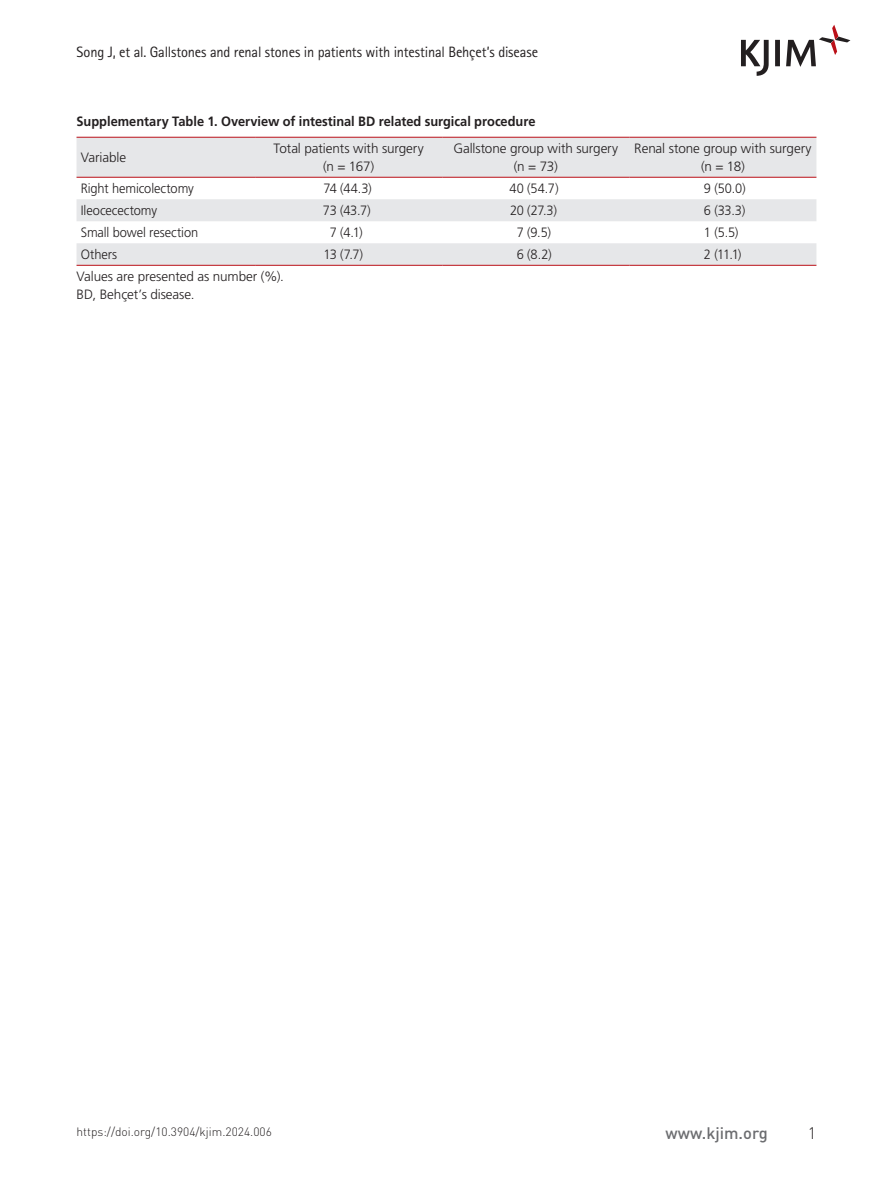
<style>
.page{position:relative;width:893px;height:1191px;background:#fff}
.page>*{position:absolute;margin:0;border:0;box-sizing:border-box;transform-origin:0 0}
.t1{font:500 16.5px "DIN Pro";color:#6c6d70}
.t2{font:300 16.5px "DIN Pro";color:#231f20}
.t3{font:15px "Rotis Sans Serif Std";letter-spacing:-.01em;color:#231f20;scale:.96 1}
.t4{font:300 13.5px/18px "Frutiger LT Std";letter-spacing:-.005em;color:#231f20;text-align:center}
.t5{font:300 13.5px "Frutiger LT Std";letter-spacing:-.005em;color:#231f20;scale:.95 1}
.t6{font:700 13.5px "Frutiger LT Std";color:#231f20;scale:.95 1}
.t7{font:300 12px "DIN Pro";color:#231f20}
</style>
<div class="page">
<svg style="left:741px;top:25px;width:109px;height:51px"></svg>
<svg style="left:77px;top:138px;width:739px;height:127px;fill:#e6e7e9"></svg>
<hr style="left:77px;top:137px;width:178px;height:1px;background:#bb1018">
<hr style="left:255px;top:137px;width:187px;height:1px;background:#bb1018">
<hr style="left:442px;top:137px;width:187px;height:1px;background:#bb1018">
<hr style="left:629px;top:137px;width:187px;height:1px;background:#bb1018">
<hr style="left:77px;top:177px;width:178px;height:1px;background:#bb1018">
<hr style="left:255px;top:177px;width:187px;height:1px;background:#bb1018">
<hr style="left:442px;top:177px;width:187px;height:1px;background:#bb1018">
<hr style="left:629px;top:177px;width:187px;height:1px;background:#bb1018">
<hr style="left:77px;top:265px;width:178px;height:1px;background:#bb1018">
<hr style="left:255px;top:265px;width:187px;height:1px;background:#bb1018">
<hr style="left:442px;top:265px;width:187px;height:1px;background:#bb1018">
<hr style="left:629px;top:265px;width:187px;height:1px;background:#bb1018">
<p class="t3" style="left:77px;top:43px;width:482px">Song J, et al. Gallstones and renal stones in patients with intestinal Behçet’s disease</p>
<p class="t6" style="left:77px;top:113px;width:485px">Supplementary Table 1. Overview of intestinal BD related surgical procedure</p>
<p class="t4" style="left:81px;top:148px;width:47px">Variable</p>
<p class="t4" style="left:274px;top:139px;width:152px">Total patients with surgery (n = 167)</p>
<p class="t4" style="left:453px;top:139px;width:166px">Gallstone group with surgery (n = 73)</p>
<p class="t4" style="left:634px;top:139px;width:179px">Renal stone group with surgery (n = 18)</p>
<p class="t5" style="left:81px;top:180px;width:121px">Right hemicolectomy</p>
<p class="t5" style="left:324px;top:180px;width:52px">74 (44.3)</p>
<p class="t5" style="left:510px;top:180px;width:53px">40 (54.7)</p>
<p class="t5" style="left:704px;top:180px;width:45px">9 (50.0)</p>
<p class="t5" style="left:81px;top:202px;width:82px">Ileocecectomy</p>
<p class="t5" style="left:323px;top:202px;width:52px">73 (43.7)</p>
<p class="t5" style="left:510px;top:202px;width:51px">20 (27.3)</p>
<p class="t5" style="left:704px;top:202px;width:45px">6 (33.3)</p>
<p class="t5" style="left:81px;top:224px;width:125px">Small bowel resection</p>
<p class="t5" style="left:330px;top:224px;width:36px">7 (4.1)</p>
<p class="t5" style="left:517px;top:224px;width:38px">7 (9.5)</p>
<p class="t5" style="left:704px;top:224px;width:38px">1 (5.5)</p>
<p class="t5" style="left:81px;top:246px;width:40px">Others</p>
<p class="t5" style="left:324px;top:246px;width:43px">13 (7.7)</p>
<p class="t5" style="left:517px;top:246px;width:38px">6 (8.2)</p>
<p class="t5" style="left:704px;top:246px;width:41px">2 (11.1)</p>
<p class="t4" style="left:77px;top:268px;width:209px;text-align:left">Values are presented as number (%).<br>BD, Behçet’s disease.</p>
<p class="t7" style="left:77px;top:1123px;width:197px">https://doi.org/10.3904/kjim.2024.006</p>
<p class="t1" style="left:666px;top:1121px;width:104px">www.kjim.org</p>
<p class="t2" style="left:808px;top:1121px;width:10px">1</p>
</div>
